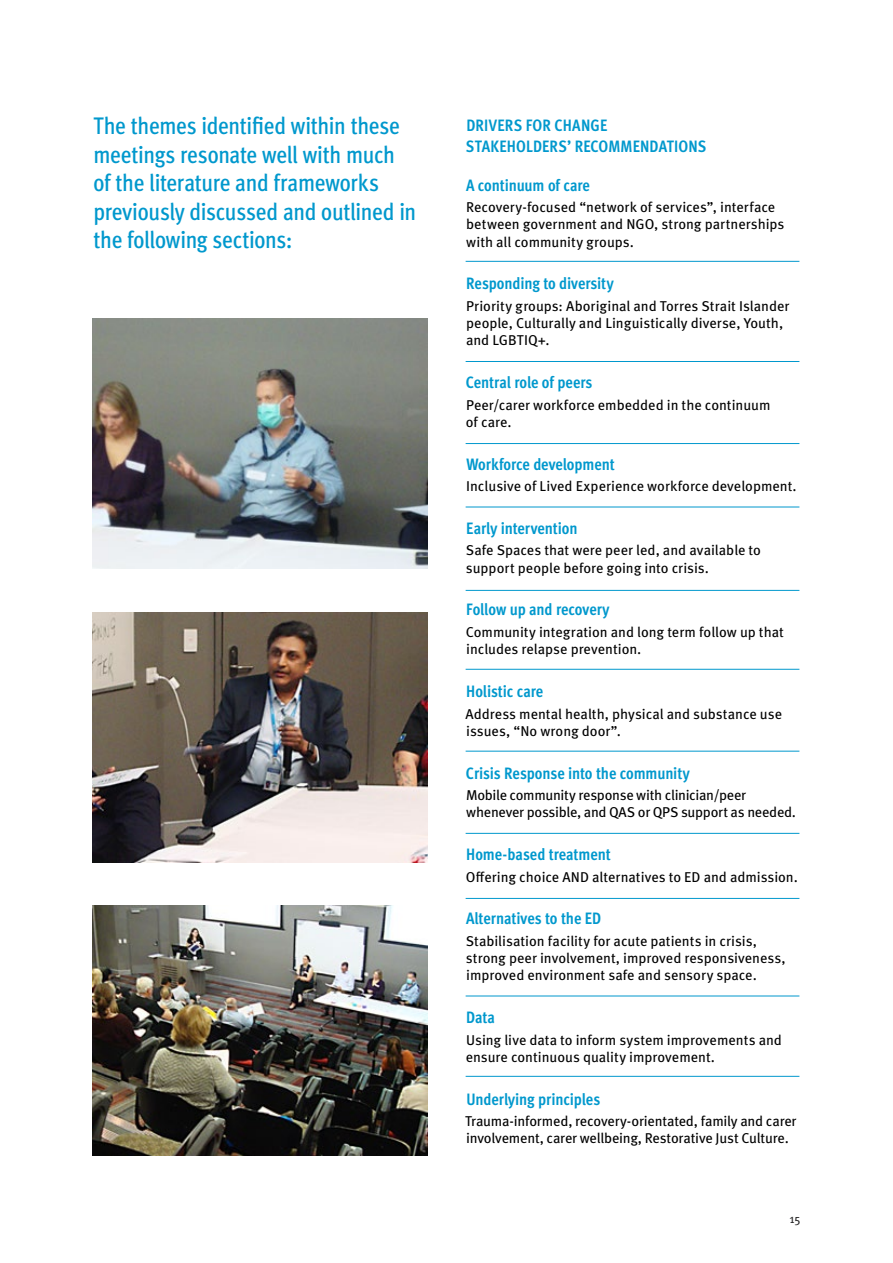
<style>
.page{position:relative;width:893px;height:1263px;background:#fff}
.page>*{position:absolute;margin:0;border:0;box-sizing:border-box;transform-origin:0 0}
.t1{font:500 condensed 24px/28.5px "Meta Pro";letter-spacing:-.01em;color:#0098cd}
.t2{font:700 condensed 16.5px/21.5px "Meta Pro";letter-spacing:-.005em;color:#0098cd}
.t3{font:14.25px/17.2px "Meta Pro";color:#000}
.t4{font:14.25px/17.2px "Meta Pro";letter-spacing:-.02em;color:#000}
.t5{font:12px "Meta Pro";color:#292829}
</style>
<div class="page">
<img style="left:93px;top:906px;width:334px;height:250px">
<img style="left:93px;top:318px;width:334px;height:250px">
<img style="left:93px;top:612px;width:334px;height:250px">
<hr style="left:466px;top:261px;width:333px;height:1px;background:#0098cd">
<hr style="left:466px;top:361px;width:333px;height:1px;background:#0098cd">
<hr style="left:466px;top:443px;width:333px;height:1px;background:#0098cd">
<hr style="left:466px;top:507px;width:333px;height:1px;background:#0098cd">
<hr style="left:466px;top:590px;width:333px;height:1px;background:#0098cd">
<hr style="left:466px;top:669px;width:333px;height:1px;background:#0098cd">
<hr style="left:466px;top:751px;width:333px;height:1px;background:#0098cd">
<hr style="left:466px;top:833px;width:333px;height:1px;background:#0098cd">
<hr style="left:466px;top:898px;width:333px;height:1px;background:#0098cd">
<hr style="left:466px;top:995px;width:333px;height:1px;background:#0098cd">
<hr style="left:466px;top:1076px;width:333px;height:1px;background:#0098cd">
<h1 class="t1" style="left:94px;top:110px;width:324px">The themes identified within these meetings resonate well with much of the literature and frameworks previously discussed and outlined in the following sections:</h1>
<p class="t2" style="left:466px;top:113px;width:242px">DRIVERS FOR CHANGE<br>STAKEHOLDERS’ RECOMMENDATIONS</p>
<p class="t2" style="left:466px;top:173px;width:125px">A continuum of care</p>
<p class="t3" style="left:466px;top:198px;width:320px">Recovery-focused “network of services”, interface between government and NGO, strong partnerships with all community groups.</p>
<p class="t2" style="left:466px;top:272px;width:149px">Responding to diversity</p>
<p class="t3" style="left:466px;top:296px;width:325px">Priority groups: Aboriginal and Torres Strait Islander people, Culturally and Linguistically diverse, Youth, and LGBTIQ+.</p>
<p class="t2" style="left:466px;top:371px;width:128px">Central role of peers</p>
<p class="t3" style="left:466px;top:395px;width:306px">Peer/carer workforce embedded in the continuum of care.</p>
<p class="t2" style="left:466px;top:452px;width:150px">Workforce development</p>
<p class="t3" style="left:466px;top:477px;width:332px">Inclusive of Lived Experience workforce development.</p>
<p class="t2" style="left:466px;top:517px;width:113px">Early intervention</p>
<p class="t3" style="left:466px;top:541px;width:297px">Safe Spaces that were peer led, and available to support people before going into crisis.</p>
<p class="t2" style="left:466px;top:598px;width:145px">Follow up and recovery</p>
<p class="t3" style="left:466px;top:622px;width:320px">Community integration and long term follow up that includes relapse prevention.</p>
<p class="t2" style="left:466px;top:680px;width:78px">Holistic care</p>
<p class="t3" style="left:466px;top:704px;width:318px">Address mental health, physical and substance use issues, “No wrong door”.</p>
<p class="t2" style="left:466px;top:761px;width:225px">Crisis Response into the community</p>
<p class="t4" style="left:466px;top:785px;width:332px">Mobile community response with clinician/peer whenever possible, and QAS or QPS support as needed.</p>
<p class="t2" style="left:466px;top:843px;width:146px">Home-based treatment</p>
<p class="t3" style="left:466px;top:867px;width:334px">Offering choice AND alternatives to ED and admission.</p>
<p class="t2" style="left:466px;top:907px;width:137px">Alternatives to the ED</p>
<p class="t3" style="left:466px;top:931px;width:321px">Stabilisation facility for acute patients in crisis, strong peer involvement, improved responsiveness, improved environment safe and sensory space.</p>
<p class="t2" style="left:466px;top:1006px;width:30px">Data</p>
<p class="t3" style="left:466px;top:1030px;width:318px">Using live data to inform system improvements and ensure continuous quality improvement.</p>
<p class="t2" style="left:466px;top:1087px;width:135px">Underlying principles</p>
<p class="t3" style="left:465px;top:1111px;width:333px">Trauma-informed, recovery-orientated, family and carer involvement, carer wellbeing, Restorative Just Culture.</p>
<p class="t5" style="left:789px;top:1210px;width:13px">15</p>
</div>
